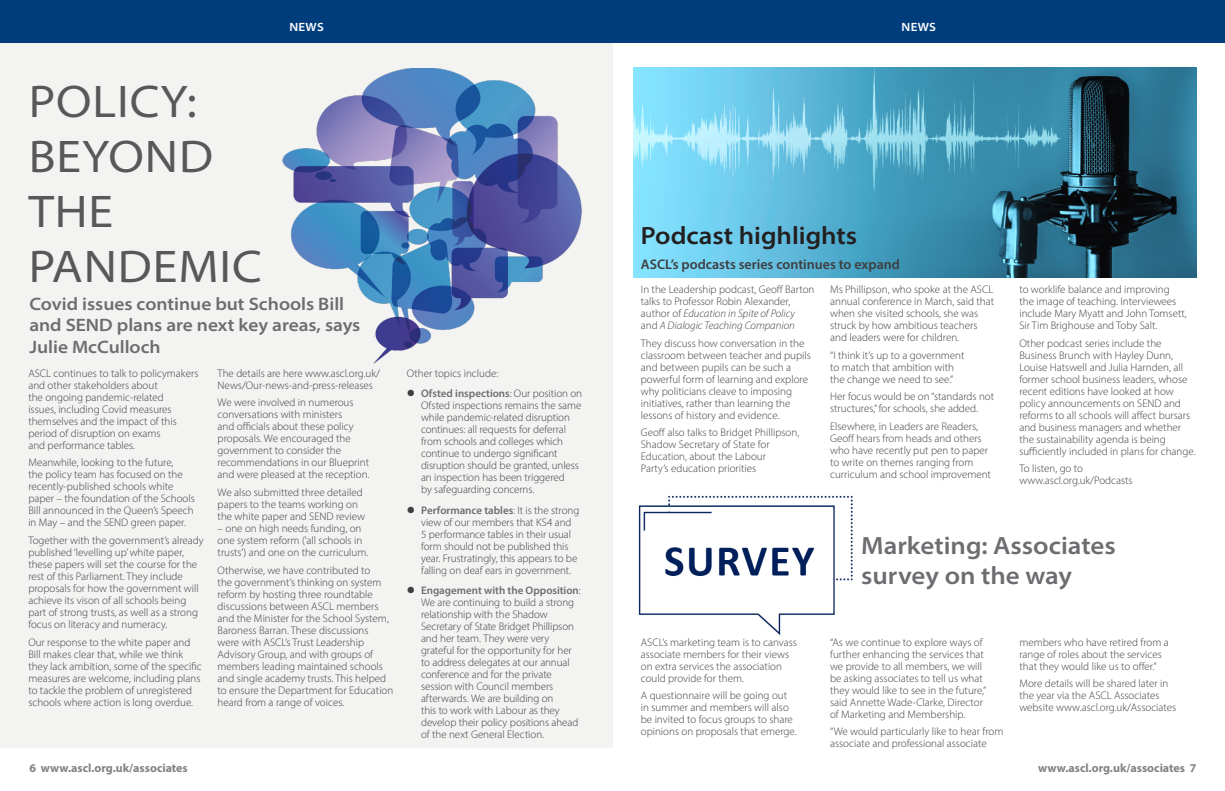
<style>
.page{position:relative;width:1225px;height:791px;background:#fff}
.page>*{position:absolute;margin:0;border:0;box-sizing:border-box;transform-origin:0 0}
.head{font:semi-expanded 46px/55.2px "Myriad Pro";letter-spacing:.02em;color:#57585a}
.News_head{font:600 semi-expanded 25px/30px "Myriad Pro";color:#6c6d70}
.News_head-2{font:600 semi-expanded 25px "Myriad Pro";color:#231f20}
.standfirst{font:600 semi-expanded 18px/21.6px "Myriad Pro";color:#6c6d70}
.sub_heading{font:600 14px "Myriad Pro";color:#3e3e3f}
.t1{font:700 12px "Myriad Pro";color:#808285}
.ribbon_title{font:600 semi-expanded 12px "Myriad Pro";letter-spacing:.02em;color:#fff}
.internal_body_text{font:300 11px/12px "Myriad Pro";color:#3e3e3f}
.s1{font-weight:600;color:#6c6d70}
.s2{font-style:italic}
</style>
<div class="page">
<div style="left:0;top:43px;width:612px;height:705px;background:#f3f3f2"></div>
<div style="left:0;top:0;width:1225px;height:43px;background:#013d7d"></div>
<img style="left:634px;top:68px;width:562px;height:209px">
<img style="left:638px;top:495px;width:215px;height:140px">
<img style="left:282px;top:68px;width:300px;height:296px">
<p class="ribbon_title" style="left:289px;top:20px;width:36px">NEWS</p>
<p class="ribbon_title" style="left:901px;top:20px;width:36px">NEWS</p>
<p class="head" style="left:29px;top:72px;width:235px">POLICY:<br>BEYOND<br>THE<br>PANDEMIC</p>
<p class="standfirst" style="left:29px;top:292px;width:333px">Covid issues continue but Schools Bill and SEND plans are next key areas, says<br>Julie McCulloch</p>
<p class="internal_body_text" style="left:28px;top:367px;width:172px">ASCL continues to talk to policymakers and other stakeholders about<br>the ongoing pandemic-related<br>issues, including Covid measures themselves and the impact of this period of disruption on exams<br>and performance tables.</p>
<p class="internal_body_text" style="left:28px;top:456px;width:168px">Meanwhile, looking to the future,<br>the policy team has focused on the recently-published schools white paper – the foundation of the Schools Bill announced in the Queen’s Speech in May – and the SEND green paper.</p>
<p class="internal_body_text" style="left:28px;top:534px;width:177px">Together with the government’s already published ‘levelling up’ white paper, these papers will set the course for the rest of this Parliament. They include proposals for how the government will achieve its vison of all schools being part of strong trusts, as well as a strong focus on literacy and numeracy.</p>
<p class="internal_body_text" style="left:28px;top:636px;width:175px">Our response to the white paper and Bill makes clear that, while we think they lack ambition, some of the specific measures are welcome, including plans to tackle the problem of unregistered schools where action is long overdue.</p>
<p class="internal_body_text" style="left:218px;top:367px;width:164px">The details are here www.ascl.org.uk/<br>News/Our-news-and-press-releases</p>
<p class="internal_body_text" style="left:218px;top:396px;width:153px">We were involved in numerous conversations with ministers<br>and officials about these policy proposals. We encouraged the government to consider the recommendations in our Blueprint and were pleased at the reception.</p>
<p class="internal_body_text" style="left:218px;top:486px;width:149px">We also submitted three detailed papers to the teams working on the white paper and SEND review</p>
<p class="internal_body_text" style="left:218px;top:522px;width:152px">– one on high needs funding, on one system reform (‘all schools in trusts’) and one on the curriculum.</p>
<p class="internal_body_text" style="left:218px;top:564px;width:177px">Otherwise, we have contributed to<br>the government’s thinking on system reform by hosting three roundtable discussions between ASCL members and the Minister for the School System, Baroness Barran. These discussions<br>were with ASCL’s Trust Leadership Advisory Group, and with groups of members leading maintained schools and single academy trusts. This helped to ensure the Department for Education heard from a range of voices.</p>
<p class="internal_body_text" style="left:407px;top:367px;width:93px">Other topics include:</p>
<p class="internal_body_text" style="left:421px;top:387px;width:163px;text-indent:-14px">● <span class="s1">Ofsted inspections</span>: Our position on Ofsted inspections remains the same while pandemic-related disruption continues: all requests for deferral from schools and colleges which continue to undergo significant disruption should be granted, unless an inspection has been triggered<br>by safeguarding concerns.</p>
<p class="internal_body_text" style="left:421px;top:504px;width:160px;text-indent:-14px">● <span class="s1">Performance tables</span>: It is the strong view of our members that KS4 and 5 performance tables in their usual form should not be published this year. Frustratingly, this appears to be falling on deaf ears in government.</p>
<p class="internal_body_text" style="left:421px;top:584px;width:161px;text-indent:-14px">● <span class="s1">Engagement with the Opposition</span>:<br>We are continuing to build a strong relationship with the Shadow<br>Secretary of State Bridget Phillipson and her team. They were very grateful for the opportunity for her to address delegates at our annual conference and for the private session with Council members afterwards. We are building on<br>this to work with Labour as they develop their policy positions ahead of the next General Election.</p>
<p class="News_head-2" style="left:641px;top:219px;width:218px">Podcast highlights</p>
<p class="internal_body_text" style="left:641px;top:283px;width:175px">In the Leadership podcast, Geoff Barton talks to Professor Robin Alexander, author of <span class="s2">Education in Spite of Policy </span>and <span class="s2">A Dialogic Teaching Companion</span></p>
<p class="internal_body_text" style="left:641px;top:337px;width:171px">They discuss how conversation in the classroom between teacher and pupils and between pupils can be such a powerful form of learning and explore why politicians cleave to imposing initiatives, rather than learning the lessons of history and evidence.</p>
<p class="internal_body_text" style="left:641px;top:426px;width:160px">Geoff also talks to Bridget Phillipson,<br>Shadow Secretary of State for<br>Education, about the Labour<br>Party’s education priorities</p>
<p class="sub_heading" style="left:641px;top:255px;width:260px">ASCL’s podcasts series continues to expand</p>
<p class="internal_body_text" style="left:830px;top:283px;width:166px">Ms Phillipson, who spoke at the ASCL annual conference in March, said that when she visited schools, she was struck by how ambitious teachers and leaders were for children.</p>
<p class="internal_body_text" style="left:830px;top:349px;width:136px">“I think it’s up to a government to match that ambition with the change we need to see.”</p>
<p class="internal_body_text" style="left:830px;top:390px;width:166px">Her focus would be on “standards not structures,” for schools, she added.</p>
<p class="internal_body_text" style="left:830px;top:420px;width:162px">Elsewhere, in Leaders are Readers, Geoff hears from heads and others who have recently put pen to paper to write on themes ranging from curriculum and school improvement</p>
<p class="internal_body_text" style="left:1019px;top:283px;width:169px">to worklife balance and improving the image of teaching. Interviewees include Mary Myatt and John Tomsett, Sir Tim Brighouse and Toby Salt.</p>
<p class="internal_body_text" style="left:1019px;top:337px;width:178px">Other podcast series include the Business Brunch with Hayley Dunn, Louise Hatswell and Julia Harnden, all former school business leaders, whose recent editions have looked at how policy announcements on SEND and reforms to all schools will affect bursars and business managers and whether the sustainability agenda is being sufficiently included in plans for change.</p>
<p class="internal_body_text" style="left:1019px;top:462px;width:115px">To listen, go to www.ascl.org.uk/Podcasts</p>
<p class="internal_body_text" style="left:641px;top:636px;width:158px">ASCL’s marketing team is to canvass associate members for their views on extra services the association could provide for them.</p>
<p class="internal_body_text" style="left:641px;top:689px;width:157px">A questionnaire will be going out in summer and members will also be invited to focus groups to share opinions on proposals that emerge.</p>
<p class="News_head" style="left:861px;top:529px;width:256px">Marketing: Associates survey on the way</p>
<p class="internal_body_text" style="left:830px;top:636px;width:158px">“As we continue to explore ways of further enhancing the services that we provide to all members, we will be asking associates to tell us what they would like to see in the future,” said Annette Wade-Clarke, Director of Marketing and Membership.</p>
<p class="internal_body_text" style="left:830px;top:725px;width:175px">“We would particularly like to hear from associate and professional associate</p>
<p class="internal_body_text" style="left:1019px;top:636px;width:151px">members who have retired from a range of roles about the services that they would like us to offer.”</p>
<p class="internal_body_text" style="left:1019px;top:677px;width:158px">More details will be shared later in the year via the ASCL Associates website www.ascl.org.uk/Associates</p>
<p class="t1" style="left:29px;top:760px;width:160px">6 www.ascl.org.uk/associates</p>
<p class="t1" style="left:1038px;top:760px;width:160px">www.ascl.org.uk/associates 7</p>
</div>
